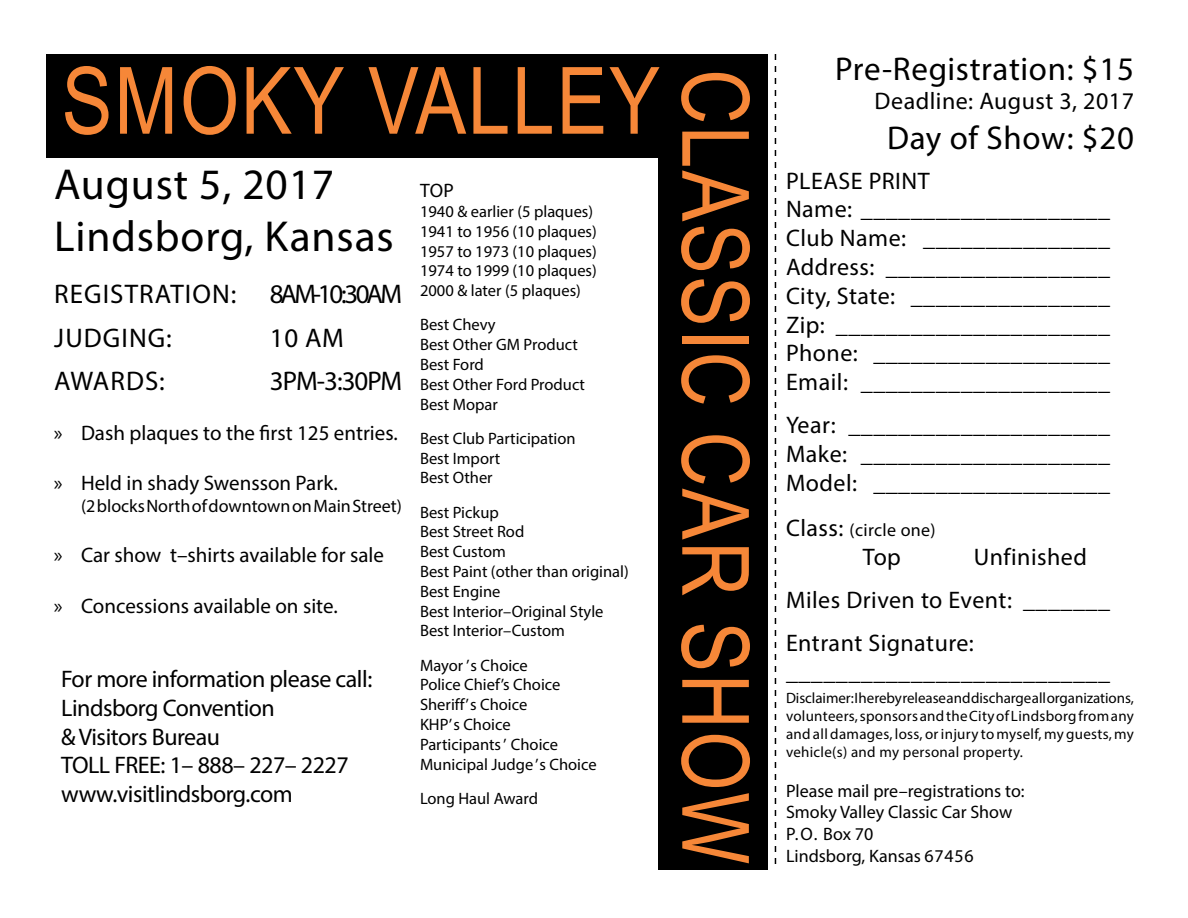
<style>
.page{position:relative;width:1188px;height:918px;background:#fff}
.page>*{position:absolute;margin:0;border:0;box-sizing:border-box;transform-origin:0 0}
.t1{font:93px "Arial Narrow";letter-spacing:.02em;color:#f68738}
.t2{font:43.5px/52.2px "Myriad Pro";letter-spacing:.02em;color:#000}
.t3{font:33px "Myriad Pro";letter-spacing:.02em;color:#000}
.t4{font:27px/43.2px "Myriad Pro";letter-spacing:.04em;color:#000}
.t5{font:24px/28.8px "Myriad Pro";letter-spacing:.015em;color:#000}
.t6{font:24px/28.8px "Myriad Pro";letter-spacing:-.02em;color:#000}
.t7{font:21px "Myriad Pro";color:#000}
.t8{font:19.5px "Myriad Pro";color:#000}
.t9{font:18px/21.6px "Myriad Pro";color:#000}
.t10{font:18px "Myriad Pro";letter-spacing:.02em;color:#000}
.t11{font:16.5px/19.8px "Myriad Pro";color:#000}
.t12{font:15px/18px "Myriad Pro";letter-spacing:.02em;color:#000;text-align:justify}
.s1{font-style:inherit}
.s2{font-size:24px}
</style>
<div class="page">
<svg style="left:775px;top:54px;width:1px;height:810px"></svg>
<div style="left:659px;top:54px;width:109px;height:816px;background:#000"></div>
<svg style="left:48px;top:54px;width:611px;height:272px"></svg>
<h1 class="t1" style="left:62px;top:33px;width:600px">SMOKY VALLEY</h1>
<h1 class="t1" style="left:783px;top:69px;width:796px;rotate:90deg">CLASSIC CAR SHOW</h1>
<h2 class="t2" style="left:54px;top:158px;width:341px">August 5, 2017<br>Lindsborg, Kansas</h2>
<p class="t8" style="left:420px;top:179px;width:35px">TOP</p>
<p class="t11" style="left:420px;top:201px;width:178px">1940 &amp; earlier (5 plaques)<br>1941 to 1956 (10 plaques)<br>1957 to 1973 (10 plaques)<br>1974 to 1999 (10 plaques)<br>2000 &amp; later (5 plaques)</p>
<p class="t11" style="left:420px;top:315px;width:167px">Best Chevy<br>Best Other GM Product<br>Best Ford<br>Best Other Ford Product<br>Best Mopar</p>
<p class="t11" style="left:420px;top:428px;width:157px">Best Club Participation<br>Best Import<br>Best Other</p>
<p class="t11" style="left:420px;top:502px;width:210px">Best Pickup<br>Best Street Rod<br>Best Custom<br>Best Paint (other than original)<br>Best Engine<br>Best Interior–Original Style<br>Best Interior–Custom</p>
<p class="t11" style="left:420px;top:655px;width:178px">Mayor ’s Choice<br>Police Chief’s Choice<br>Sheriff’s Choice<br>KHP’s Choice<br>Participants ’ Choice<br>Municipal Judge’s Choice</p>
<p class="t11" style="left:420px;top:788px;width:120px">Long Haul Award</p>
<h3 class="t4" style="left:54px;top:272px;width:349px">REGISTRATION: 8 AM - 10:30 AM<br>JUDGING:</h3>
<h3 class="t4" style="left:270px;top:316px;width:75px">10 AM</h3>
<h3 class="t4" style="left:54px;top:359px;width:112px">AWARDS:</h3>
<h3 class="t4" style="left:270px;top:359px;width:134px">3 PM - 3:30 PM</h3>
<p class="t7" style="left:54px;top:420px;width:345px">» Dash plaques to the first 125 entries.</p>
<p class="t7" style="left:54px;top:470px;width:285px">» Held in shady Swensson Park.</p>
<p class="t9" style="left:81px;top:495px;width:323px">(2 blocks North of downtown on Main Street)</p>
<p class="t7" style="left:54px;top:542px;width:332px">» Car show t–shirts available for sale</p>
<p class="t7" style="left:54px;top:593px;width:285px">» Concessions available on site.</p>
<h3 class="t6" style="left:61px;top:664px;width:313px">For more information please call:<br>Lindsborg Convention<br>&amp; Visitors Bureau<br><span class="s1">TOLL FREE:</span> 1– 888– 227– 2227 www.visitlindsborg.com</h3>
<h3 class="t3" style="left:835px;top:49px;width:300px">Pre-Registration: $15</h3>
<h3 class="t5" style="left:875px;top:86px;width:261px">Deadline: August 3, 2017</h3>
<h3 class="t3" style="left:887px;top:117px;width:248px">Day of Show: $20</h3>
<h3 class="t5" style="left:786px;top:166px;width:326px">PLEASE PRINT<br>Name: ____________________<br>Club Name: _______________<br>Address: __________________<br>City, State: ________________<br>Zip: ______________________<br>Phone: ___________________<br>Email: ____________________</h3>
<h3 class="t5" style="left:786px;top:411px;width:325px;text-align:justify">Year: _____________________ Make: ____________________ Model: ___________________</h3>
<p class="t10" style="left:786px;top:519px;width:151px"><span class="s2">Class:</span> (circle one)</p>
<h3 class="t5" style="left:863px;top:542px;width:40px">Top</h3>
<h3 class="t5" style="left:786px;top:535px;width:325px;line-height:43.2px;text-indent:188px">Unfinished<br>Miles Driven to Event: _______<br>Entrant Signature:</h3>
<h3 class="t5" style="left:786px;top:657px;width:326px">__________________________</h3>
<p class="t12" style="left:786px;top:689px;width:349px">Disclaimer: I hereby release and discharge all organizations, volunteers, sponsors and the City of Lindsborg from any and all damages, loss, or injury to myself, my guests, my vehicle(s) and my personal property.</p>
<p class="t9" style="left:786px;top:780px;width:240px">Please mail pre–registrations to:<br>Smoky Valley Classic Car Show<br>P.O. Box 70<br>Lindsborg, Kansas 67456</p>
</div>
